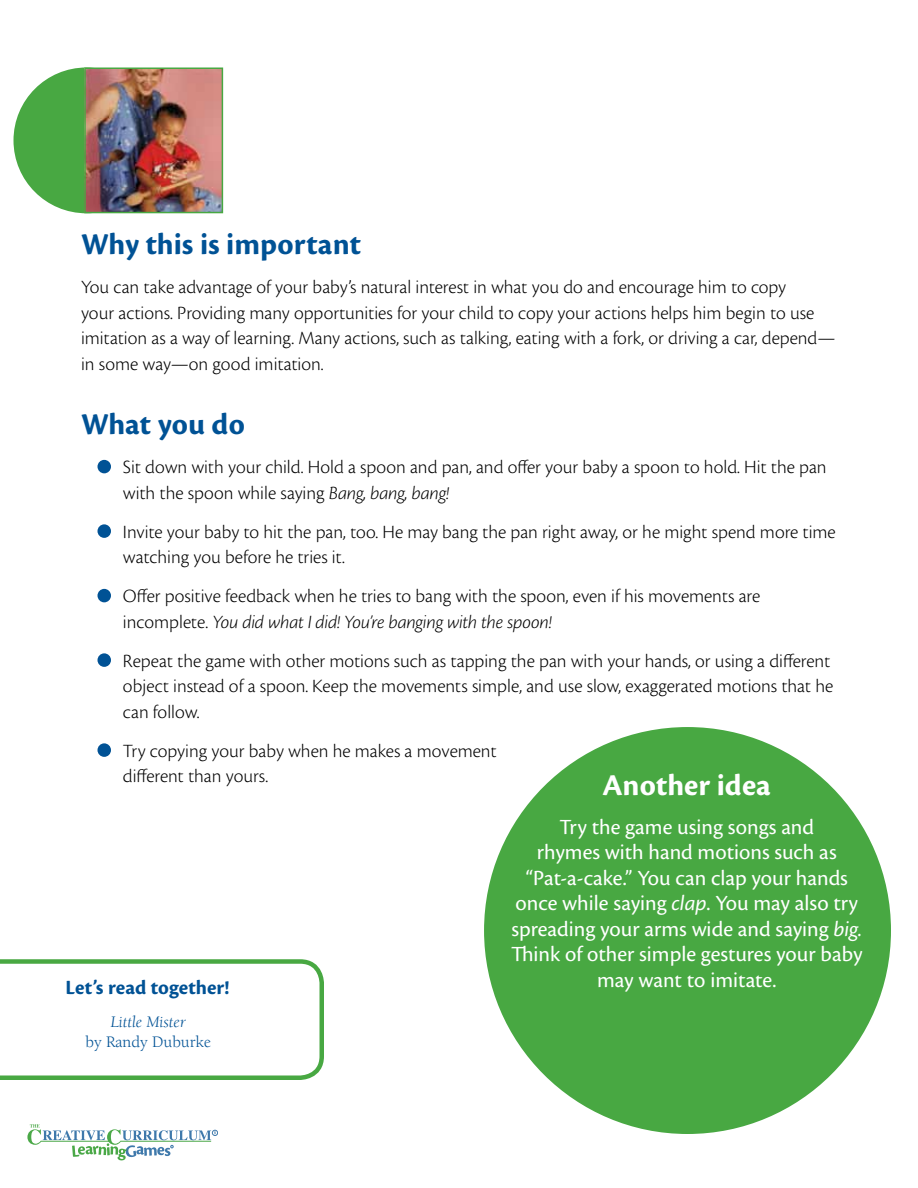
<style>
.page{position:relative;width:918px;height:1188px;background:#fff}
.page>*{position:absolute;margin:0;border:0;box-sizing:border-box;transform-origin:0 0}
.t1{font:700 31.5px "Cronos Pro";color:#005295}
.t2{font:700 31.5px "Cronos Pro";color:#fff}
.t3{font:22.5px/25.5px "Cronos Pro";color:#fff;text-align:center}
.t4{font:700 21px "Cronos Pro";letter-spacing:.005em;color:#005295}
.t5{font:300 19.5px/25.5px "Cronos Pro";color:#000}
.t6{font:16.5px "Berkeley Std";color:#005295}
.t7{font:italic 16.5px "Berkeley Std";color:#005295}
.s1{font-style:italic}
</style>
<div class="page">
<div style="left:14px;top:68px;width:145px;height:145px;background:#48a842;border-radius:50%"></div>
<svg style="left:27px;top:1124px;width:191px;height:36px"></svg>
<div style="left:98px;top:460px;width:13px;height:13px;background:#005295;border-radius:50%"></div>
<div style="left:98px;top:524px;width:13px;height:14px;background:#005295;border-radius:50%"></div>
<div style="left:98px;top:589px;width:13px;height:13px;background:#005295;border-radius:50%"></div>
<div style="left:98px;top:653px;width:13px;height:14px;background:#005295;border-radius:50%"></div>
<div style="left:98px;top:743px;width:13px;height:14px;background:#005295;border-radius:50%"></div>
<img style="left:83px;top:67px;width:141px;height:147px">
<div style="left:484px;top:727px;width:407px;height:407px;background:#48a842;border-radius:50%"></div>
<svg style="left:0;top:959px;width:324px;height:121px"></svg>
<h1 class="t1" style="left:81px;top:226px;width:282px">Why this is important</h1>
<p class="t5" style="left:81px;top:274px;width:756px">You can take advantage of your baby’s natural interest in what you do and encourage him to copy<br>your actions. Providing many opportunities for your child to copy your actions helps him begin to use imitation as a way of learning. Many actions, such as talking, eating with a fork, or driving a car, depend— in some way—on good imitation.</p>
<h1 class="t1" style="left:81px;top:406px;width:165px">What you do</h1>
<p class="t5" style="left:123px;top:454px;width:705px">Sit down with your child. Hold a spoon and pan, and offer your baby a spoon to hold. Hit the pan with the spoon while saying <span class="s1">Bang, bang, bang!</span></p>
<p class="t5" style="left:123px;top:519px;width:714px">Invite your baby to hit the pan, too. He may bang the pan right away, or he might spend more time watching you before he tries it.</p>
<p class="t5" style="left:123px;top:583px;width:639px">Offer positive feedback when he tries to bang with the spoon, even if his movements are incomplete. <span class="s1">You did what I did! You’re banging with the spoon!</span></p>
<p class="t5" style="left:123px;top:648px;width:712px">Repeat the game with other motions such as tapping the pan with your hands, or using a different object instead of a spoon. Keep the movements simple, and use slow, exaggerated motions that he can follow.</p>
<p class="t5" style="left:123px;top:738px;width:375px">Try copying your baby when he makes a movement different than yours.</p>
<h1 class="t2" style="left:603px;top:767px;width:170px">Another idea</h1>
<p class="t3" style="left:511px;top:814px;width:353px">Try the game using songs and<br>rhymes with hand motions such as “Pat-a-cake.” You can clap your hands once while saying <span class="s1">clap</span>. You may also try spreading your arms wide and saying <span class="s1">big.<br></span>Think of other simple gestures your baby may want to imitate.</p>
<p class="t4" style="left:65px;top:975px;width:166px">Let’s read together!</p>
<p class="t7" style="left:111px;top:1013px;width:77px">Little Mister</p>
<p class="t6" style="left:86px;top:1033px;width:127px">by Randy Duburke</p>
</div>
